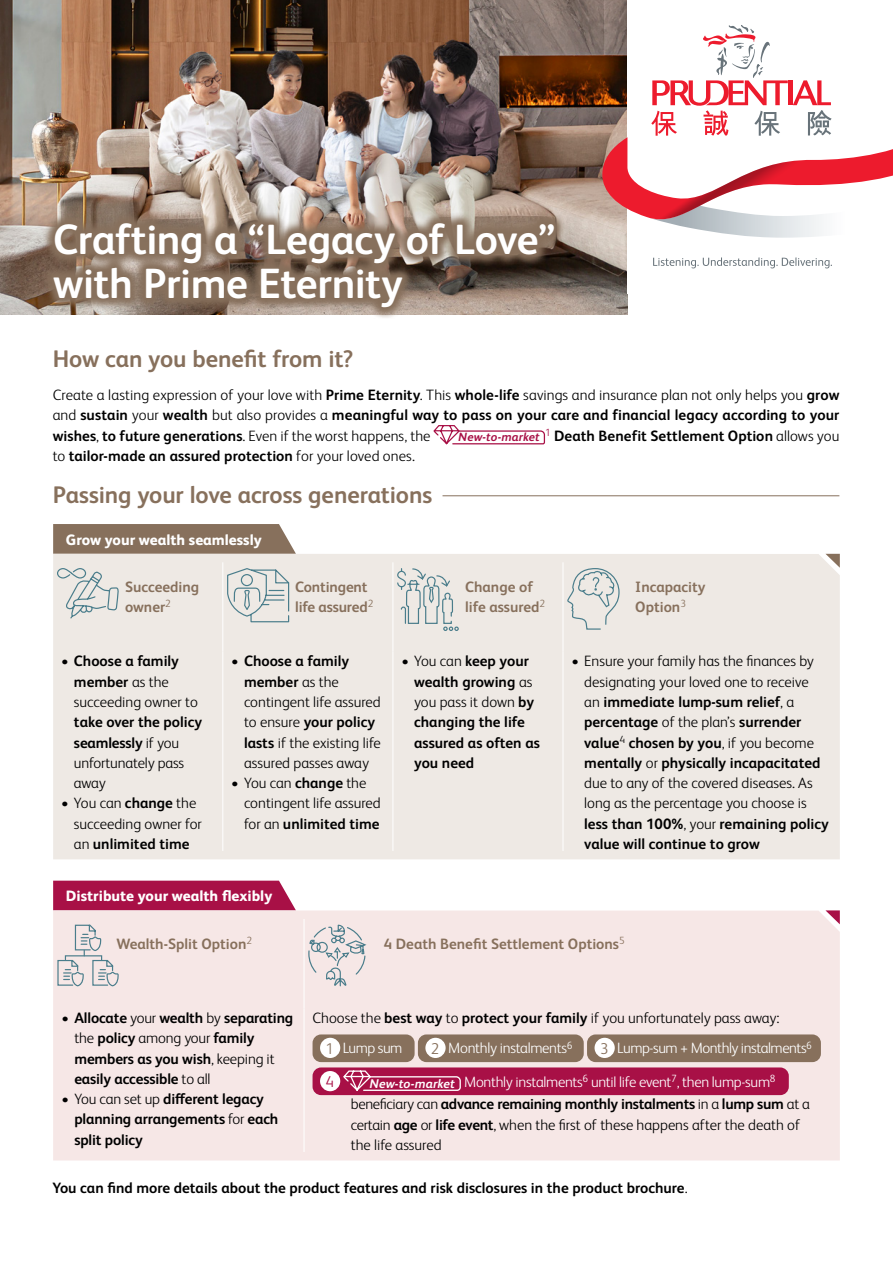
<style>
.page{position:relative;width:893px;height:1263px;background:#fff}
.page>*{position:absolute;margin:0;border:0;box-sizing:border-box;transform-origin:0 0}
.t1{font:700 42.3px/44px "FS Albert Pro";letter-spacing:-.01em;color:#fff}
.t2{font:700 24px "FS Albert Pro";letter-spacing:-.005em;color:#87705c}
.t3{font:300 15.75px "FS Albert Pro";color:#a81046}
.t4{font:300 15px/20.2px "FS Albert Pro";color:#000}
.t5{font:700 15px/20.2px "FS Albert Pro";color:#000}
.t6{font:300 15px/22.6px "FS Albert Pro";letter-spacing:-.02em;color:#fff}
.t7{font:700 15px/20.2px "FS Albert Pro";color:#87705c}
.t8{font:800 15px "FS Albert Pro";color:#fff}
.t9{font:italic 700 12px "FS Albert Pro";letter-spacing:.01em;color:#a81046}
.s1{font-weight:700}
.s2{font-weight:300}
.s3{font-size:15.75px;color:#87705c}
.s4{color:#fff}
.s5{font-weight:700;font-style:italic;font-size:12.6px}
.s6{color:#000}
.s7{font-weight:700;color:#000}
</style>
<div class="page">
<img style="left:0;top:0;width:627px;height:315px">
<div style="left:53px;top:554px;width:787px;height:305px;background:#eee9e4"></div>
<svg style="left:825px;top:554px;width:15px;height:14px"></svg>
<hr style="left:222px;top:652px;width:1px;height:199px;background:#fff">
<hr style="left:393px;top:652px;width:1px;height:199px;background:#fff">
<hr style="left:563px;top:652px;width:1px;height:199px;background:#fff">
<hr style="left:222px;top:562px;width:1px;height:90px;background:#fff">
<hr style="left:393px;top:562px;width:1px;height:90px;background:#fff">
<hr style="left:563px;top:562px;width:1px;height:90px;background:#fff">
<svg style="left:53px;top:524px;width:243px;height:99px;background:#c9c1b9"></svg>
<svg style="left:397px;top:183px;width:57px;height:677px"></svg>
<svg style="left:400px;top:575px;width:59px;height:56px;background:#d2d6d5"></svg>
<svg style="left:567px;top:554px;width:53px;height:76px;background:#dddedb"></svg>
<div style="left:53px;top:910px;width:787px;height:250px;background:#f6e7e6"></div>
<svg style="left:825px;top:910px;width:15px;height:14px"></svg>
<hr style="left:304px;top:1008px;width:1px;height:144px;background:#fff">
<hr style="left:304px;top:919px;width:1px;height:89px;background:#fff">
<svg style="left:53px;top:881px;width:243px;height:106px;background:#ddabb9"></svg>
<svg style="left:308px;top:910px;width:60px;height:77px;background:#e0d9da"></svg>
<div style="left:313px;top:1034px;width:102px;height:28px;background:#87705c;border-radius:9px"></div>
<div style="left:320px;top:1038px;width:20px;height:20px;background:#fff;border-radius:50%"></div>
<div style="left:418px;top:1034px;width:166px;height:28px;background:#87705c;border-radius:9px"></div>
<div style="left:425px;top:1038px;width:21px;height:20px;background:#fff;border-radius:50%"></div>
<div style="left:587px;top:1034px;width:234px;height:28px;background:#87705c;border-radius:9px"></div>
<div style="left:594px;top:1038px;width:21px;height:20px;background:#fff;border-radius:50%"></div>
<div style="left:313px;top:1067px;width:476px;height:28px;background:#a81046;border-radius:9px"></div>
<div style="left:320px;top:1071px;width:20px;height:20px;background:#fff;border-radius:50%"></div>
<svg style="left:343px;top:1070px;width:118px;height:21px"></svg>
<svg style="left:433px;top:424px;width:113px;height:21px"></svg>
<hr style="left:442px;top:495px;width:397px;height:1px;background:#87705c">
<svg style="left:653px;top:257px;width:179px;height:11px"></svg>
<svg style="left:602px;top:25px;width:291px;height:213px"></svg>
<svg style="left:41px;top:210px;width:526px;height:109px;background:#8f7b6c"></svg>
<h1 class="t1" style="left:53px;top:215px;width:504px">Crafting a “Legacy of Love” with Prime Eternity</h1>
<h2 class="t2" style="left:53px;top:342px;width:302px">How can you benefit from it?</h2>
<p class="t4" style="left:53px;top:384px;width:788px;text-align:justify">Create a lasting expression of your love with <span class="s1">Prime Eternity</span>. This <span class="s1">whole-life</span> savings and insurance plan not only helps you <span class="s1">grow </span>and <span class="s1">sustain</span> your <span class="s1">wealth</span> but also provides a <span class="s1">meaningful way to pass on your care and financial legacy according to your wishes</span>, <span class="s1">to future generations</span>. Even if the worst happens, the</p>
<p class="t9" style="left:459px;top:429px;width:83px">New-to-market</p>
<p class="t5" style="left:545px;top:425px;width:296px"><sup>1</sup> Death Benefit Settlement Option <span class="s2">allows you</span></p>
<p class="t5" style="left:53px;top:445px;width:364px"><span class="s2">to</span> tailor-made an assured protection <span class="s2">for your loved ones.</span></p>
<h2 class="t2" style="left:53px;top:477px;width:381px">Passing your love across generations</h2>
<p class="t8" style="left:66px;top:528px;width:197px">Grow your wealth seamlessly</p>
<p class="t7" style="left:125px;top:576px;width:76px">Succeeding owner<sup>2</sup></p>
<p class="t7" style="left:295px;top:576px;width:80px">Contingent life assured<sup>2</sup></p>
<p class="t7" style="left:465px;top:576px;width:82px">Change of life assured<sup>2</sup></p>
<p class="t7" style="left:635px;top:576px;width:72px">Incapacity<br>Option<sup>3</sup></p>
<p class="t4" style="left:74px;top:650px;width:125px;text-indent:-13px"><span class="s1">• Choose a family member</span> as the succeeding owner to</p>
<p class="t5" style="left:74px;top:711px;width:130px">take over the policy seamlessly <span class="s2">if you unfortunately pass away</span></p>
<p class="t4" style="left:74px;top:792px;width:129px;text-indent:-13px"><span class="s1">•</span> You can <span class="s1">change</span> the succeeding owner for an <span class="s1">unlimited time</span></p>
<p class="t4" style="left:244px;top:650px;width:138px;text-indent:-13px"><span class="s1">• Choose a family member</span> as the contingent life assured to ensure <span class="s1">your policy lasts</span> if the existing life assured passes away</p>
<p class="t4" style="left:244px;top:772px;width:138px;text-indent:-13px"><span class="s1">•</span> You can <span class="s1">change</span> the contingent life assured for an <span class="s1">unlimited time</span></p>
<p class="t5" style="left:414px;top:650px;width:127px;text-indent:-13px">• <span class="s2">You can</span> keep your wealth growing <span class="s2">as you pass it down</span> by changing the life assured as often as you need</p>
<p class="t4" style="left:584px;top:650px;width:246px;text-indent:-13px"><span class="s1">•</span> Ensure your family has the finances by designating your loved one to receive<br>an <span class="s1">immediate lump-sum relief</span>, a <span class="s1">percentage</span> of the plan’s <span class="s1">surrender value</span><sup>4</sup> <span class="s1">chosen by you</span>, if you become <span class="s1">mentally</span> or <span class="s1">physically incapacitated </span>due to any of the covered diseases. As long as the percentage you choose is <span class="s1">less than 100%</span>, your <span class="s1">remaining policy value will continue to grow</span></p>
<p class="t8" style="left:66px;top:884px;width:208px">Distribute your wealth flexibly</p>
<p class="t7" style="left:116px;top:933px;width:137px">Wealth-Split Option<sup>2</sup></p>
<p class="t7" style="left:384px;top:933px;width:242px">4 Death Benefit Settlement Options<sup>5</sup></p>
<p class="t5" style="left:74px;top:1007px;width:220px;text-indent:-13px">• Allocate <span class="s2">your</span> wealth <span class="s2">by</span> separating <span class="s2">the</span> policy <span class="s2">among your</span> family members as you wish<span class="s2">, keeping it </span>easily accessible <span class="s2">to all</span></p>
<p class="t5" style="left:74px;top:1088px;width:205px;text-indent:-13px">• <span class="s2">You can set up</span> different legacy planning arrangements <span class="s2">for</span> each split policy</p>
<p class="t4" style="left:326px;top:1002px;width:455px;line-height:30.3px;text-indent:-13px">Choose the <span class="s1">best way</span> to <span class="s1">protect your family</span> if you unfortunately pass away:<br><span class="s3">1</span> <span class="s4">Lump sum</span></p>
<p class="t6" style="left:431px;top:1036px;width:143px"><span class="s3">2</span> Monthly instalments<sup>6</sup></p>
<p class="t6" style="left:600px;top:1036px;width:213px"><span class="s3">3</span> Lump-sum + Monthly instalments<sup>6</sup></p>
<p class="t3" style="left:326px;top:1071px;width:10px">4</p>
<p class="t6" style="left:351px;top:1069px;width:460px;text-indent:19px"><span class="s5">New-to-market</span> Monthly instalments<sup>6</sup> until life event<sup>7</sup>, then lump-sum<sup>8 </sup><span class="s6">beneficiary can</span> <span class="s7">advance remaining monthly instalments</span> <span class="s6">in a</span> <span class="s7">lump sum</span> <span class="s6">at a</span></p>
<p class="t4" style="left:351px;top:1113px;width:451px">certain <span class="s1">age</span> or <span class="s1">life event</span>, when the first of these happens after the death of the life assured</p>
<p class="t5" style="left:52px;top:1177px;width:637px">You can find more details about the product features and risk disclosures in the product brochure<span class="s2">.</span></p>
</div>
